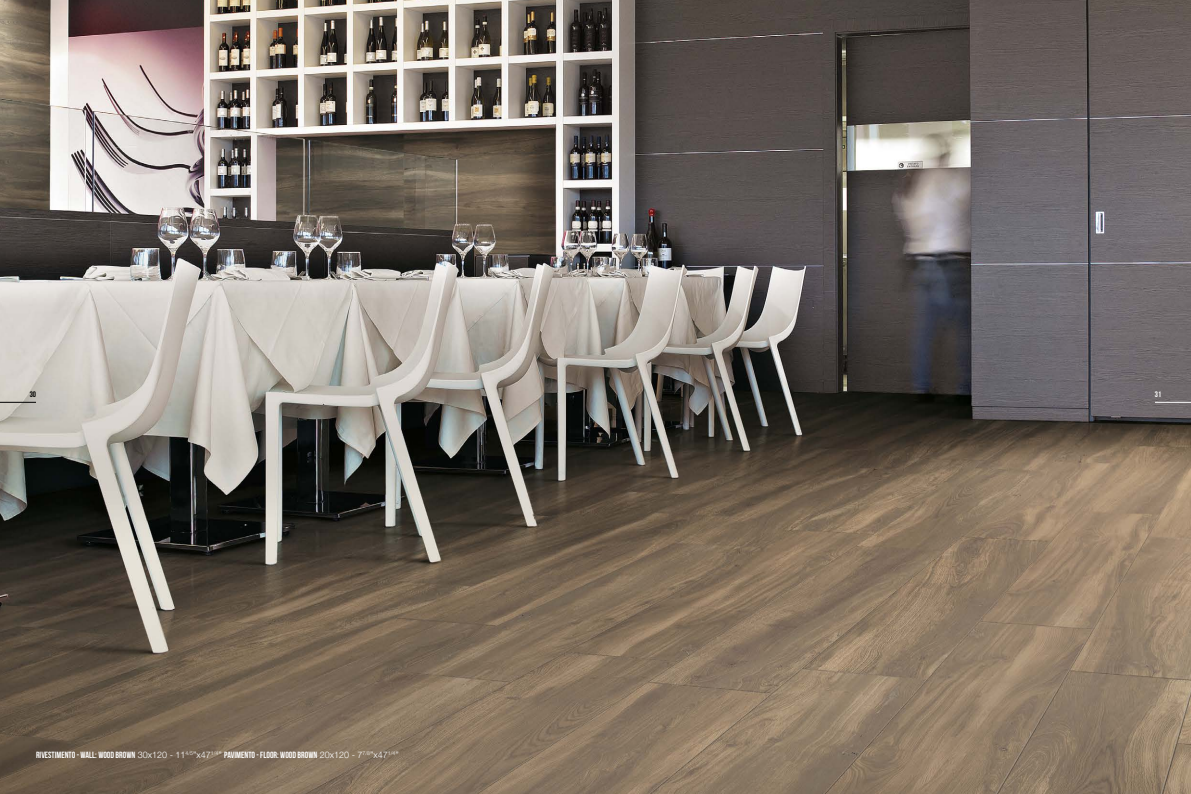
<style>
.page{position:relative;width:1191px;height:794px;background:#fff}
.page>*{position:absolute;margin:0;border:0;box-sizing:border-box;transform-origin:0 0}
.t1{font:9px "Bebas Neue";color:#fff}
.t2{font:8px "Bebas Neue";color:#000}
.t3{font:8px "Bebas Neue";color:#fff}
.s1{font-family:"Helvetica Neue LT Std";font-weight:300}
</style>
<div class="page">
<img style="left:0;top:0;width:1191px;height:794px">
<hr style="left:1155px;top:402px;width:36px;height:1px;background:#fff">
<hr style="left:0;top:402px;width:36px;height:1px;background:#000">
<p class="t2" style="left:30px;top:390px;width:8px">30</p>
<p class="t3" style="left:1155px;top:389px;width:8px">31</p>
<p class="t1" style="left:36px;top:750px;width:364px">RIVESTIMENTO - WALL: WOOD BROWN <span class="s1">30x120 - 11</span><sup>4/5</sup><span class="s1">”x47</span><sup>1/4</sup><span class="s1">”</span> PAVIMENTO - FLOOR: WOOD BROWN <span class="s1">20x120 - 7</span><sup>7/8</sup><span class="s1">”x47</span><sup>1/4</sup><span class="s1">”</span></p>
</div>
